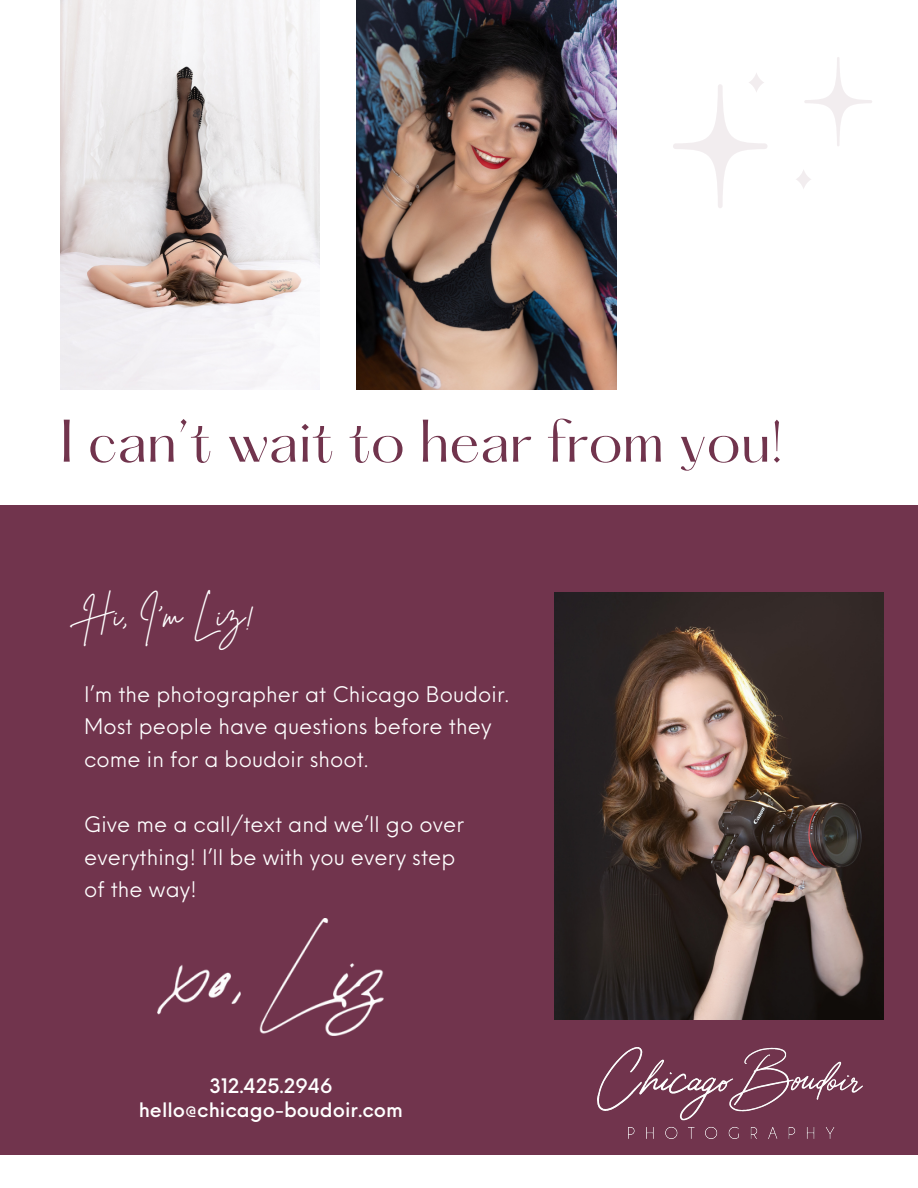
<style>
.page{position:relative;width:918px;height:1188px;background:#fff}
.page>*{position:absolute;margin:0;border:0;box-sizing:border-box;transform-origin:0 0}
.t1{font:52.5px "Hatton";letter-spacing:-.005em;color:#71344d}
.t2{font:34.5px "Brittany Signature";color:#fff}
.t3{font:21px/32.7px "Neue Einstellung";letter-spacing:.005em;color:#fff}
.t4{font:500 19.5px "Neue Einstellung";color:#fff}
</style>
<div class="page">
<div style="left:0;top:506px;width:918px;height:649px;background:#71344d"></div>
<img style="left:555px;top:592px;width:328px;height:428px">
<svg style="left:673px;top:84px;width:94px;height:124px"></svg>
<svg style="left:804px;top:57px;width:68px;height:89px"></svg>
<div style="left:796px;top:169px;width:16px;height:21px;background:#f9f7f8;border-radius:50%"></div>
<div style="left:748px;top:72px;width:16px;height:21px;background:#f8f5f6;border-radius:50%"></div>
<img style="left:158px;top:918px;width:226px;height:117px">
<img style="left:357px;top:0;width:260px;height:389px">
<img style="left:60px;top:0;width:260px;height:389px">
<img style="left:597px;top:1047px;width:266px;height:92px">
<p class="t1" style="left:60px;top:416px;width:725px">I can’t wait to hear from you!</p>
<p class="t2" style="left:84px;top:592px;width:172px">Hi, I’m Liz!</p>
<p class="t3" style="left:84px;top:676px;width:426px">I’m the photographer at Chicago Boudoir.</p>
<p class="t3" style="left:84px;top:708px;width:409px">Most people have questions before they come in for a boudoir shoot.</p>
<p class="t3" style="left:84px;top:806px;width:382px">Give me a call/text and we’ll go over everything! I’ll be with you every step</p>
<p class="t3" style="left:84px;top:871px;width:114px">of the way!</p>
<p class="t4" style="left:209px;top:1068px;width:124px">312.425.2946</p>
<p class="t4" style="left:139px;top:1093px;width:266px">hello@chicago-boudoir.com</p>
</div>
